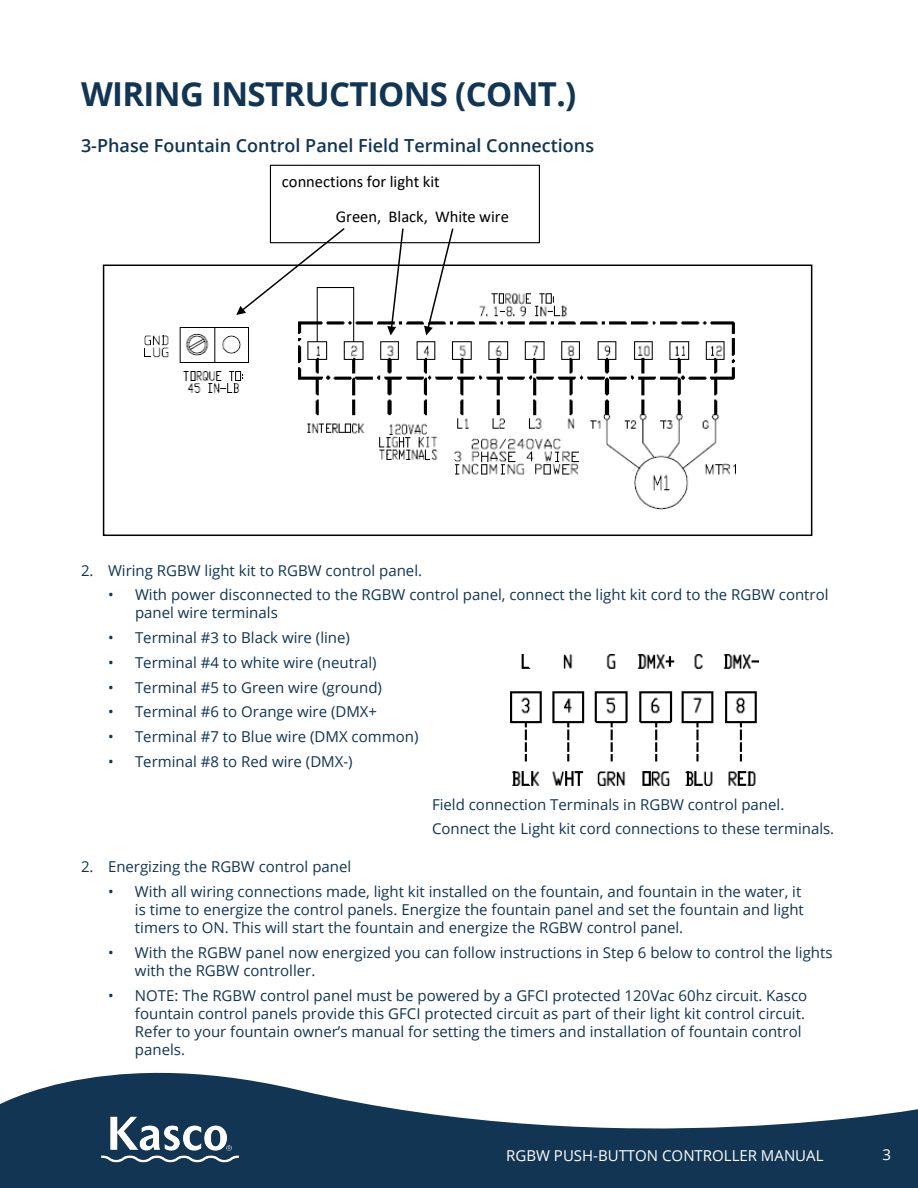
<style>
.page{position:relative;width:918px;height:1188px;background:#fff}
.page>*{position:absolute;margin:0;border:0;box-sizing:border-box;transform-origin:0 0}
.t1{font:700 33px "Open Sans";letter-spacing:-.02em;color:#113552}
.t2{font:600 18px "Open Sans";color:#103552}
.t3{font:16.5px/35.4px "Calibri";color:#000}
.t4{font:15px/18px "Open Sans";color:#103552}
.t5{font:15px "Open Sans";color:#fff}
</style>
<div class="page">
<svg style="left:0;top:1072px;width:918px;height:116px;fill:#113552"></svg>
<img style="left:101px;top:1113px;width:137px;height:53px">
<img style="left:298px;top:288px;width:437px;height:222px">
<div style="left:270px;top:165px;width:270px;height:78px;border:1px solid #000"></div>
<svg style="left:236px;top:226px;width:110px;height:89px"></svg>
<svg style="left:387px;top:228px;width:18px;height:107px"></svg>
<svg style="left:424px;top:228px;width:31px;height:107px"></svg>
<img style="left:145px;top:327px;width:103px;height:65px">
<div style="left:103px;top:265px;width:709px;height:271px;border:2px solid #000"></div>
<img style="left:511px;top:655px;width:248px;height:131px">
<h1 class="t1" style="left:81px;top:71px;width:497px">WIRING INSTRUCTIONS (CONT.)</h1>
<p class="t2" style="left:81px;top:133px;width:515px">3-Phase Fountain Control Panel Field Terminal Connections</p>
<p class="t3" style="left:336px;top:163px;width:175px;text-indent:-54px">connections for light kit<br>Green, Black, White wire</p>
<p class="t4" style="left:81px;top:561px;width:343px">2. Wiring RGBW light kit to RGBW control panel.</p>
<p class="t4" style="left:135px;top:586px;width:695px;text-indent:-27px">• With power disconnected to the RGBW control panel, connect the light kit cord to the RGBW control panel wire terminals</p>
<p class="t4" style="left:108px;top:628px;width:244px">• Terminal #3 to Black wire (line)</p>
<p class="t4" style="left:108px;top:653px;width:270px">• Terminal #4 to white wire (neutral)</p>
<p class="t4" style="left:108px;top:678px;width:276px">• Terminal #5 to Green wire (ground)</p>
<p class="t4" style="left:108px;top:703px;width:271px">• Terminal #6 to Orange wire (DMX+</p>
<p class="t4" style="left:108px;top:727px;width:312px">• Terminal #7 to Blue wire (DMX common)</p>
<p class="t4" style="left:108px;top:752px;width:246px">• Terminal #8 to Red wire (DMX-)</p>
<p class="t4" style="left:432px;top:791px;width:404px;line-height:24.8px">Field connection Terminals in RGBW control panel.<br>Connect the Light kit cord connections to these terminals.</p>
<p class="t4" style="left:81px;top:858px;width:272px">2. Energizing the RGBW control panel</p>
<p class="t4" style="left:135px;top:882px;width:670px;text-indent:-27px">• With all wiring connections made, light kit installed on the fountain, and fountain in the water, it is time to energize the control panels. Energize the fountain panel and set the fountain and light timers to ON. This will start the fountain and energize the RGBW control panel.</p>
<p class="t4" style="left:135px;top:943px;width:699px;text-indent:-27px">• With the RGBW panel now energized you can follow instructions in Step 6 below to control the lights with the RGBW controller.</p>
<p class="t4" style="left:135px;top:986px;width:674px;text-indent:-27px">• NOTE: The RGBW control panel must be powered by a GFCI protected 120Vac 60hz circuit. Kasco fountain control panels provide this GFCI protected circuit as part of their light kit control circuit.<br>Refer to your fountain owner’s manual for setting the timers and installation of fountain control panels.</p>
<p class="t5" style="left:506px;top:1145px;width:319px">RGBW PUSH-BUTTON CONTROLLER MANUAL</p>
<p class="t5" style="left:882px;top:1145px;width:10px">3</p>
</div>
